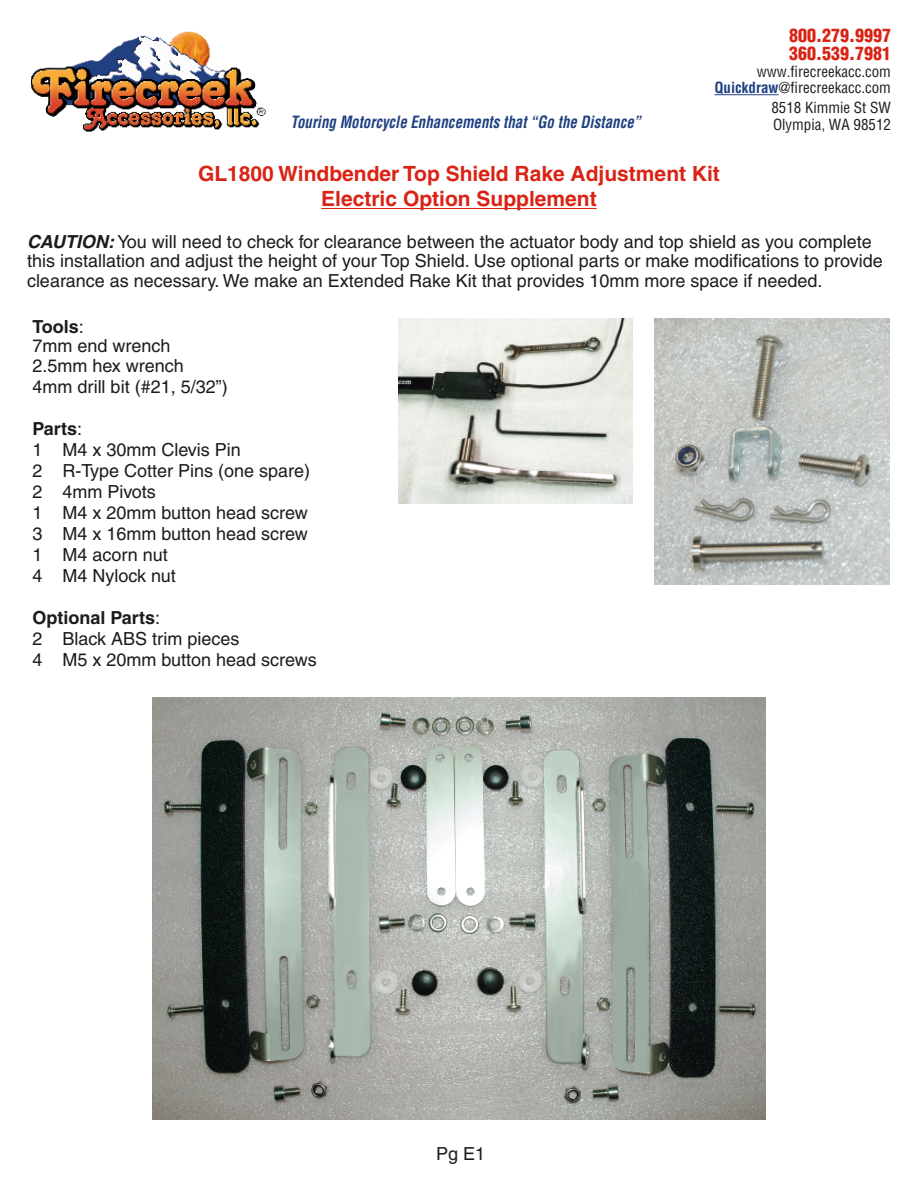
<style>
.page{position:relative;width:918px;height:1188px;background:#fff}
.page>*{position:absolute;margin:0;border:0;box-sizing:border-box;transform-origin:0 0}
.t1{font:700 21px/25.2px "Helvetica";color:#d92415;text-align:center}
.t2{font:18px/21px "Helvetica";color:#1c1c1a}
.t3{font:900 condensed 18px/18px "Helvetica";color:#d92415}
.t4{font:16.5px "Helve Con Bol Obl";letter-spacing:.005em;color:#1f4081;scale:.9 1}
.t5{font:condensed 15px/16.5px "Helvetica";color:#1c1c1a}
.s1{font-weight:700;color:#1f4081}
.s2{font-weight:700;font-style:italic}
.s3{font-weight:700}
</style>
<div class="page">
<img style="left:152px;top:698px;width:614px;height:422px">
<hr style="left:321px;top:208px;width:276px;height:1px;background:#d92415">
<img style="left:655px;top:319px;width:235px;height:266px">
<img style="left:399px;top:319px;width:234px;height:184px">
<hr style="left:714px;top:94px;width:65px;height:1px;background:#1f4081">
<img style="left:31px;top:31px;width:235px;height:101px">
<p class="t3" style="left:789px;top:26px;width:103px">800.279.9997<br>360.539.7981</p>
<p class="t4" style="left:290px;top:112px;width:391px">Touring Motorcycle Enhancements that “Go the Distance”</p>
<p class="t5" style="left:714px;top:63px;width:178px;text-align:right">www.firecreekacc.com<br><span class="s1">Quickdraw</span>@firecreekacc.com</p>
<p class="t5" style="left:771px;top:99px;width:121px">8518 Kimmie St SW<br>Olympia, WA 98512</p>
<p class="t1" style="left:198px;top:161px;width:523px">GL1800 Windbender Top Shield Rake Adjustment Kit<br>Electric Option Supplement</p>
<p class="t2" style="left:27px;top:231px;width:857px;line-height:19.5px"><span class="s2">CAUTION:</span> You will need to check for clearance between the actuator body and top shield as you complete this installation and adjust the height of your Top Shield. Use optional parts or make modifications to provide clearance as necessary. We make an Extended Rake Kit that provides 10mm more space if needed.</p>
<p class="t2" style="left:32px;top:316px;width:197px;line-height:20px"><span class="s3">Tools</span>:<br>7mm end wrench<br>2.5mm hex wrench<br>4mm drill bit (#21, 5/32”)</p>
<p class="t2" style="left:32px;top:418px;width:279px"><span class="s3">Parts</span>:<br>1 M4 x 30mm Clevis Pin<br>2 R-Type Cotter Pins (one spare)<br>2 4mm Pivots<br>1 M4 x 20mm button head screw<br>3 M4 x 16mm button head screw<br>1 M4 acorn nut<br>4 M4 Nylock nut</p>
<p class="t2" style="left:32px;top:607px;width:286px"><span class="s3">Optional Parts</span>:<br>2 Black ABS trim pieces<br>4 M5 x 20mm button head screws</p>
<p class="t2" style="left:436px;top:1143px;width:51px">Pg E1</p>
</div>
